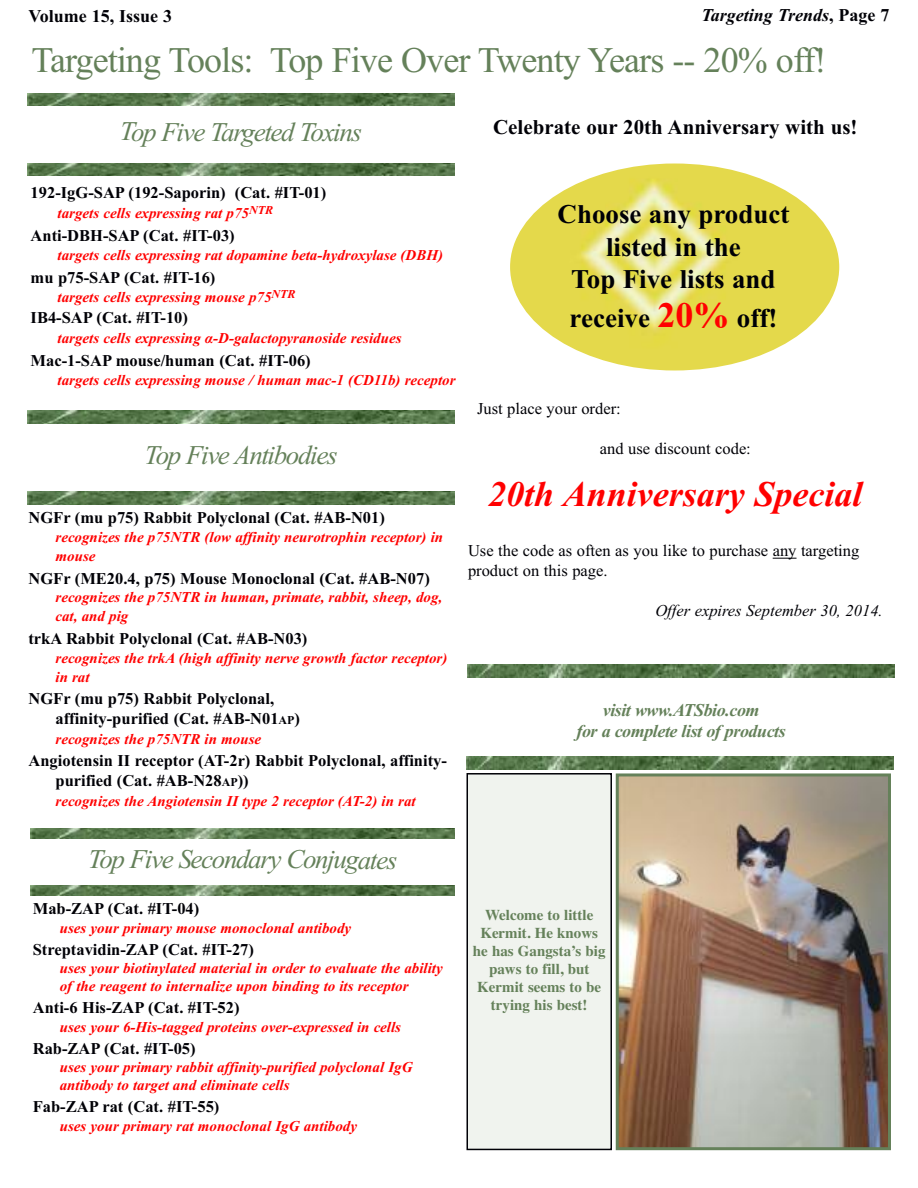
<style>
.page{position:relative;width:918px;height:1188px;background:#fff}
.page>*{position:absolute;margin:0;border:0;box-sizing:border-box;transform-origin:0 0}
.t1{font:36px "Times";letter-spacing:-.025em;color:#65815a}
.t2{font:italic 700 36px "Times";color:#f00}
.t3{font:italic 27px "Times";letter-spacing:-.05em;color:#65815a}
.t4{font:700 27px/32.4px "Times";color:#000006;text-align:center}
.t5{font:700 21px "Times";color:#000006}
.t6{font:italic 700 18px/21.6px "Times";letter-spacing:-.025em;color:#65815a;text-align:center}
.t7{font:italic 700 18px "Times";color:#000006}
.t8{font:700 18px "Times";color:#000006}
.t9{font:700 16.5px/19.8px "Times";color:#000006}
.t10{font:16.5px/19.8px "Times";color:#000006}
.t11{font:italic 16.5px "Times";color:#000006}
.t12{font:italic 700 15px/19px "Times";color:#f00}
.t13{font:700 15px/18px "Times";color:#65815a;text-align:center}
.s1{font-style:normal}
.s2{font-size:12px}
.s3{font-size:36px;color:#f00}
</style>
<div class="page">
<img style="left:466px;top:757px;width:427px;height:13px">
<svg style="left:468px;top:677px;width:426px;height:1px"></svg>
<img style="left:468px;top:665px;width:426px;height:12px">
<img style="left:30px;top:829px;width:425px;height:9px">
<img style="left:30px;top:885px;width:425px;height:10px">
<img style="left:27px;top:93px;width:428px;height:12px">
<img style="left:27px;top:163px;width:428px;height:12px">
<img style="left:27px;top:411px;width:428px;height:13px">
<svg style="left:27px;top:504px;width:428px;height:1px"></svg>
<img style="left:27px;top:491px;width:428px;height:13px">
<svg style="left:773px;top:558px;width:24px;height:1px"></svg>
<img style="left:620px;top:777px;width:267px;height:369px">
<div style="left:616px;top:773px;width:275px;height:377px;border:3px solid #65815a"></div>
<div style="left:467px;top:774px;width:144px;height:375px;background:#f0f3ee"></div>
<div style="left:466px;top:773px;width:146px;height:377px;border:2px solid #000006"></div>
<img style="left:510px;top:164px;width:329px;height:207px;border-radius:50%">
<p class="t8" style="left:28px;top:5px;width:145px">Volume 15, Issue 3</p>
<p class="t7" style="left:701px;top:4px;width:190px">Targeting Trends<span class="s1">, Page 7</span></p>
<h1 class="t1" style="left:32px;top:39px;width:797px">Targeting Tools: Top Five Over Twenty Years -- 20% off!</h1>
<h2 class="t3" style="left:120px;top:116px;width:244px">Top Five Targeted Toxins</h2>
<h3 class="t5" style="left:493px;top:115px;width:366px">Celebrate our 20th Anniversary with us!</h3>
<p class="t9" style="left:31px;top:183px;width:297px">192-IgG-SAP (192-Saporin) (Cat. #IT-01)</p>
<p class="t12" style="left:58px;top:203px;width:217px">targets cells expressing rat p75<sup>NTR</sup></p>
<p class="t9" style="left:31px;top:225px;width:206px">Anti-DBH-SAP (Cat. #IT-03)</p>
<p class="t12" style="left:58px;top:246px;width:387px">targets cells expressing rat dopamine beta-hydroxylase (DBH)</p>
<p class="t9" style="left:31px;top:267px;width:186px">mu p75-SAP (Cat. #IT-16)</p>
<p class="t12" style="left:58px;top:287px;width:239px">targets cells expressing mouse p75<sup>NTR</sup></p>
<p class="t9" style="left:31px;top:308px;width:159px">IB4-SAP (Cat. #IT-10)</p>
<p class="t12" style="left:58px;top:329px;width:345px">targets cells expressing α-D-galactopyranoside residues</p>
<p class="t9" style="left:31px;top:350px;width:282px">Mac-1-SAP mouse/human (Cat. #IT-06)</p>
<p class="t12" style="left:58px;top:370px;width:399px">targets cells expressing mouse / human mac-1 (CD11b) receptor</p>
<h2 class="t3" style="left:144px;top:439px;width:195px">Top Five Antibodies</h2>
<p class="t9" style="left:29px;top:508px;width:358px">NGFr (mu p75) Rabbit Polyclonal (Cat. #AB-N01)</p>
<p class="t12" style="left:56px;top:527px;width:389px">recognizes the p75NTR (low affinity neurotrophin receptor) in mouse</p>
<p class="t9" style="left:29px;top:568px;width:403px">NGFr (ME20.4, p75) Mouse Monoclonal (Cat. #AB-N07)</p>
<p class="t12" style="left:56px;top:588px;width:388px">recognizes the p75NTR in human, primate, rabbit, sheep, dog, cat, and pig</p>
<p class="t9" style="left:29px;top:628px;width:280px">trkA Rabbit Polyclonal (Cat. #AB-N03)</p>
<p class="t12" style="left:56px;top:648px;width:393px">recognizes the trkA (high affinity nerve growth factor receptor) in rat</p>
<p class="t9" style="left:56px;top:689px;width:246px;text-indent:-27px">NGFr (mu p75) Rabbit Polyclonal, affinity-purified (Cat. #AB-N01<span class="s2">AP</span>)</p>
<p class="t12" style="left:56px;top:729px;width:207px">recognizes the p75NTR in mouse</p>
<p class="t9" style="left:56px;top:751px;width:393px;text-indent:-27px">Angiotensin II receptor (AT-2r) Rabbit Polyclonal, affinity&shy;purified (Cat. #AB-N28<span class="s2">AP</span>))</p>
<p class="t12" style="left:56px;top:791px;width:362px">recognizes the Angiotensin II type 2 receptor (AT-2) in rat</p>
<h2 class="t4" style="left:558px;top:198px;width:233px">Choose any product listed in the<br>Top Five lists and</h2>
<h2 class="t4" style="left:570px;top:301px;width:209px">receive <span class="s3">20%</span> off!</h2>
<p class="t10" style="left:477px;top:398px;width:145px">Just place your order:</p>
<p class="t10" style="left:600px;top:438px;width:153px">and use discount code:</p>
<h1 class="t2" style="left:488px;top:473px;width:376px">20th Anniversary Special</h1>
<p class="t10" style="left:468px;top:541px;width:393px">Use the code as often as you like to purchase any targeting product on this page.</p>
<p class="t11" style="left:655px;top:600px;width:229px">Offer expires September 30, 2014.</p>
<p class="t6" style="left:577px;top:699px;width:211px">visit www.ATSbio.com<br>for a complete list of products</p>
<h2 class="t3" style="left:88px;top:843px;width:310px">Top Five Secondary Conjugates</h2>
<p class="t9" style="left:33px;top:899px;width:168px">Mab-ZAP (Cat. #IT-04)</p>
<p class="t12" style="left:60px;top:918px;width:293px">uses your primary mouse monoclonal antibody</p>
<p class="t9" style="left:33px;top:939px;width:223px">Streptavidin-ZAP (Cat. #IT-27)</p>
<p class="t12" style="left:60px;top:959px;width:384px;line-height:18px">uses your biotinylated material in order to evaluate the ability of the reagent to internalize upon binding to its receptor</p>
<p class="t9" style="left:33px;top:998px;width:208px">Anti-6 His-ZAP (Cat. #IT-52)</p>
<p class="t12" style="left:60px;top:1017px;width:343px">uses your 6-His-tagged proteins over-expressed in cells</p>
<p class="t9" style="left:33px;top:1038px;width:164px">Rab-ZAP (Cat. #IT-05)</p>
<p class="t12" style="left:60px;top:1058px;width:354px;line-height:18px">uses your primary rabbit affinity-purified polyclonal IgG antibody to target and eliminate cells</p>
<p class="t9" style="left:33px;top:1097px;width:188px">Fab-ZAP rat (Cat. #IT-55)</p>
<p class="t12" style="left:60px;top:1116px;width:299px">uses your primary rat monoclonal IgG antibody</p>
<p class="t13" style="left:473px;top:906px;width:134px">Welcome to little<br>Kermit. He knows he has Gangsta’s big paws to fill, but<br>Kermit seems to be trying his best!</p>
</div>
